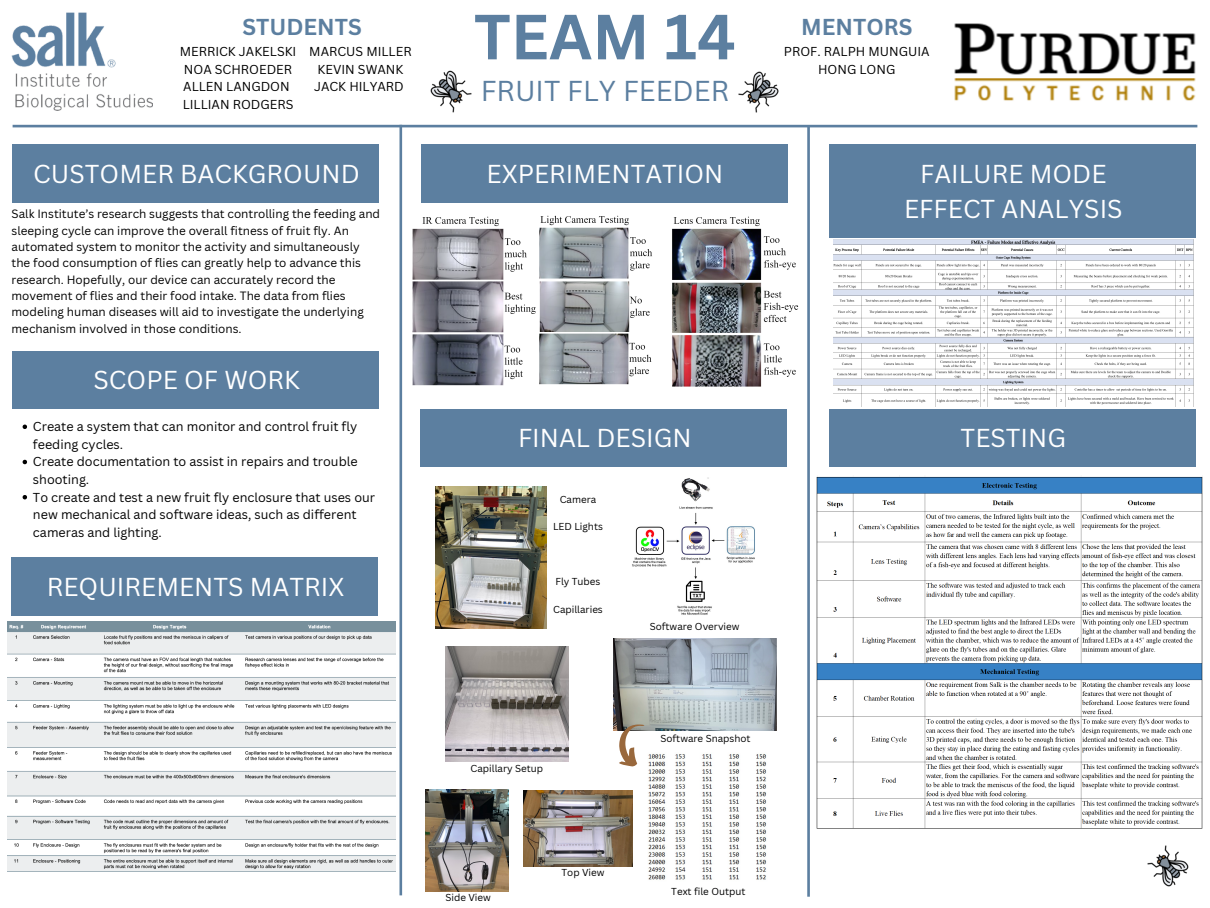
<style>
.page{position:relative;width:1210px;height:908px;background:#fff}
.page>*{position:absolute;margin:0;border:0;box-sizing:border-box;transform-origin:0 0}
.t1{font:700 62.27px "Canva Sans";color:#5c7fa0}
.t2{font:28px "Canva Sans";color:#5c7fa0}
.t3{font:25.2px/35.2px "Canva Sans";color:#fff;text-align:center}
.t4{font:700 22.4px "Canva Sans";color:#5c7fa0}
.t5{font:12.6px/17.6px "Canva Sans";color:#000}
.t6{font:11.72px/16.3px "Canva Sans";color:#000}
.t7{font:9.83px "Canva Sans";color:#000}
</style>
<div class="page">
<img style="left:430px;top:70px;width:42px;height:43px">
<img style="left:12px;top:13px;width:141px;height:97px">
<img style="left:954px;top:23px;width:242px;height:78px">
<div style="left:13px;top:144px;width:366px;height:58px;background:#5c7fa0"></div>
<hr style="left:13px;top:125px;width:1184px;height:2px;background:#5c7fa0">
<img style="left:738px;top:71px;width:41px;height:42px">
<div style="left:829px;top:144px;width:366px;height:93px;background:#5c7fa0"></div>
<div style="left:421px;top:144px;width:366px;height:58px;background:#5c7fa0"></div>
<hr style="left:399px;top:125px;width:3px;height:770px;background:#5c7fa0">
<hr style="left:807px;top:126px;width:3px;height:770px;background:#5c7fa0">
<div style="left:13px;top:350px;width:366px;height:58px;background:#5c7fa0"></div>
<div style="left:12px;top:557px;width:366px;height:58px;background:#5c7fa0"></div>
<div style="left:421px;top:408px;width:366px;height:58px;background:#5c7fa0"></div>
<div style="left:829px;top:408px;width:366px;height:58px;background:#5c7fa0"></div>
<img style="left:833px;top:239px;width:360px;height:168px">
<img style="left:8px;top:621px;width:387px;height:250px">
<img style="left:435px;top:486px;width:112px;height:142px">
<img style="left:613px;top:638px;width:163px;height:92px">
<img style="left:632px;top:477px;width:123px;height:138px">
<img style="left:648px;top:754px;width:119px;height:126px">
<img style="left:445px;top:646px;width:123px;height:114px">
<svg style="left:613px;top:717px;width:47px;height:55px"></svg>
<img style="left:425px;top:789px;width:83px;height:102px">
<img style="left:524px;top:790px;width:108px;height:75px">
<img style="left:412px;top:215px;width:387px;height:172px">
<img style="left:816px;top:476px;width:386px;height:351px">
<svg style="left:23px;top:424px;width:4px;height:5px"></svg>
<svg style="left:23px;top:459px;width:4px;height:5px"></svg>
<svg style="left:23px;top:495px;width:4px;height:4px"></svg>
<img style="left:1147px;top:845px;width:42px;height:42px">
<h3 class="t4" style="left:242px;top:11px;width:121px">STUDENTS</h3>
<p class="t5" style="left:180px;top:42px;width:118px">MERRICK JAKELSKI<br>NOA SCHROEDER<br>ALLEN LANGDON<br>LILLIAN RODGERS</p>
<p class="t5" style="left:309px;top:42px;width:104px;text-align:center">MARCUS MILLER<br>KEVIN SWANK<br>JACK HILYARD</p>
<h3 class="t3" style="left:33px;top:155px;width:328px">CUSTOMER BACKGROUND</h3>
<p class="t6" style="left:12px;top:205px;width:370px">Salk Institute’s research suggests that controlling the feeding and sleeping cycle can improve the overall fitness of fruit fly. An automated system to monitor the activity and simultaneously the food consumption of flies can greatly help to advance this research. Hopefully, our device can accurately record the movement of flies and their food intake. The data from flies modeling human diseases will aid to investigate the underlying mechanism involved in those conditions.</p>
<h3 class="t3" style="left:94px;top:362px;width:208px">SCOPE OF WORK</h3>
<p class="t5" style="left:33px;top:417px;width:343px">Create a system that can monitor and control fruit fly feeding cycles.<br>Create documentation to assist in repairs and trouble shooting.<br>To create and test a new fruit fly enclosure that uses our new mechanical and software ideas, such as different cameras and lighting.</p>
<h3 class="t3" style="left:47px;top:568px;width:299px">REQUIREMENTS MATRIX</h3>
<h1 class="t1" style="left:474px;top:-7px;width:263px">TEAM 14</h1>
<h2 class="t2" style="left:481px;top:71px;width:250px">FRUIT FLY FEEDER</h2>
<h3 class="t3" style="left:486px;top:155px;width:238px">EXPERIMENTATION</h3>
<h3 class="t4" style="left:801px;top:11px;width:113px">MENTORS</h3>
<p class="t5" style="left:784px;top:42px;width:147px;text-align:center">PROF. RALPH MUNGUIA<br>HONG LONG</p>
<h3 class="t3" style="left:904px;top:155px;width:220px">FAILURE MODE<br>EFFECT ANALYSIS</h3>
<h3 class="t3" style="left:518px;top:419px;width:175px">FINAL DESIGN</h3>
<h3 class="t3" style="left:960px;top:419px;width:107px">TESTING</h3>
<p class="t7" style="left:560px;top:492px;width:38px">Camera</p>
<p class="t7" style="left:553px;top:519px;width:51px">LED Lights</p>
<p class="t7" style="left:555px;top:574px;width:46px">Fly Tubes</p>
<p class="t7" style="left:553px;top:602px;width:51px">Capillaries</p>
<p class="t7" style="left:650px;top:619px;width:91px">Software Overview</p>
<p class="t7" style="left:470px;top:761px;width:74px">Capillary Setup</p>
<p class="t7" style="left:445px;top:890px;width:47px">Side View</p>
<p class="t7" style="left:561px;top:864px;width:45px">Top View</p>
<p class="t7" style="left:660px;top:731px;width:92px">Software Snapshot</p>
<p class="t7" style="left:671px;top:883px;width:76px">Text file Output</p>
</div>
